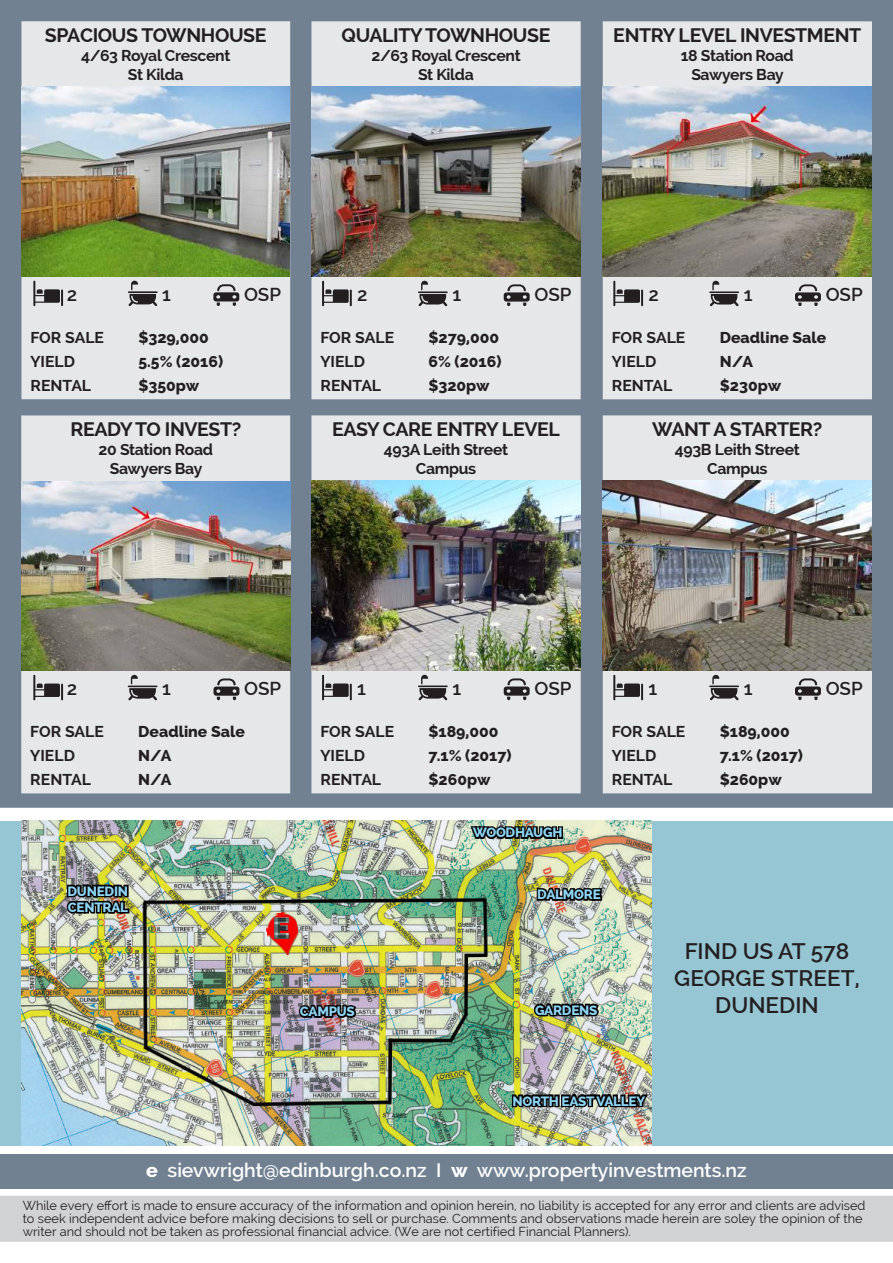
<style>
.page{position:relative;width:893px;height:1263px;background:#fff}
.page>*{position:absolute;margin:0;border:0;box-sizing:border-box;transform-origin:0 0}
.t1{font:600 22.5px/27px "Raleway";color:#231f20;text-align:center}
.t2{font:700 19.5px "Raleway";letter-spacing:-.02em;color:#231f20}
.t3{font:600 19.5px "Raleway";color:#fff}
.t4{font:600 18.75px "Raleway";color:#231f20}
.t5{font:700 15.75px/18.9px "Raleway";letter-spacing:-.02em;color:#231f20;text-align:center}
.t6{font:800 15.75px "Raleway";color:#231f20}
.t7{font:800 13.5px/16.2px "Raleway";letter-spacing:-.02em;color:#8dd4f5}
.t8{font:12.75px/12.8px "Raleway";color:#231f20}
.s1{font-weight:800}
</style>
<div class="page">
<div style="left:0;top:1196px;width:893px;height:46px;background:#d1d2d4"></div>
<div style="left:0;top:821px;width:893px;height:324px;background:#96c6d3"></div>
<img style="left:21px;top:821px;width:630px;height:324px">
<div style="left:0;top:0;width:893px;height:808px;background:#718192"></div>
<img style="left:264px;top:910px;width:38px;height:48px">
<svg style="left:274px;top:938px;width:15px;height:1px"></svg>
<img style="left:274px;top:917px;width:15px;height:21px">
<div style="left:311px;top:21px;width:270px;height:378px;background:#e6e7e9;border:4px solid #e6e7e9"></div>
<img style="left:311px;top:87px;width:269px;height:189px">
<hr style="left:418px;top:291px;width:30px;height:2px;background:#231f20">
<svg style="left:418px;top:281px;width:29px;height:25px"></svg>
<svg style="left:322px;top:281px;width:30px;height:25px"></svg>
<svg style="left:504px;top:284px;width:26px;height:22px"></svg>
<div style="left:603px;top:21px;width:269px;height:378px;background:#e6e7e9"></div>
<img style="left:603px;top:87px;width:269px;height:189px">
<hr style="left:709px;top:291px;width:30px;height:2px;background:#231f20">
<svg style="left:710px;top:281px;width:29px;height:25px"></svg>
<svg style="left:613px;top:281px;width:30px;height:25px"></svg>
<svg style="left:795px;top:284px;width:26px;height:22px"></svg>
<div style="left:21px;top:415px;width:269px;height:378px;background:#e6e7e9;border:4px solid #e6e7e9"></div>
<img style="left:21px;top:481px;width:269px;height:189px">
<svg style="left:128px;top:675px;width:29px;height:25px"></svg>
<svg style="left:33px;top:675px;width:30px;height:25px"></svg>
<svg style="left:213px;top:678px;width:26px;height:22px"></svg>
<div style="left:311px;top:415px;width:270px;height:378px;background:#e6e7e9;border:4px solid #e6e7e9"></div>
<img style="left:311px;top:481px;width:269px;height:189px">
<hr style="left:418px;top:685px;width:30px;height:2px;background:#231f20">
<svg style="left:418px;top:675px;width:29px;height:25px"></svg>
<svg style="left:322px;top:675px;width:30px;height:25px"></svg>
<svg style="left:504px;top:678px;width:26px;height:22px"></svg>
<div style="left:603px;top:415px;width:269px;height:378px;background:#e6e7e9"></div>
<img style="left:603px;top:481px;width:269px;height:189px">
<hr style="left:709px;top:685px;width:30px;height:2px;background:#231f20">
<svg style="left:710px;top:675px;width:29px;height:25px"></svg>
<svg style="left:613px;top:675px;width:30px;height:25px"></svg>
<svg style="left:795px;top:678px;width:26px;height:22px"></svg>
<div style="left:0;top:1155px;width:893px;height:34px;background:#718192"></div>
<img style="left:468px;top:820px;width:96px;height:24px">
<svg style="left:535px;top:881px;width:68px;height:22px"></svg>
<svg style="left:532px;top:997px;width:69px;height:23px;background:#5d6054"></svg>
<img style="left:510px;top:1088px;width:140px;height:24px">
<svg style="left:297px;top:998px;width:61px;height:24px"></svg>
<img style="left:64px;top:882px;width:67px;height:35px">
<div style="left:21px;top:21px;width:269px;height:378px;background:#e6e7e9;border:4px solid #e6e7e9"></div>
<img style="left:21px;top:87px;width:269px;height:189px">
<hr style="left:128px;top:291px;width:30px;height:2px;background:#231f20">
<svg style="left:128px;top:281px;width:29px;height:25px"></svg>
<svg style="left:33px;top:281px;width:30px;height:25px"></svg>
<svg style="left:213px;top:284px;width:26px;height:22px"></svg>
<h2 class="t2" style="left:45px;top:24px;width:223px">SPACIOUS TOWNHOUSE</h2>
<p class="t5" style="left:81px;top:46px;width:151px">4/63 Royal Crescent<br>St Kilda</p>
<h2 class="t2" style="left:342px;top:24px;width:210px">QUALITY TOWNHOUSE</h2>
<p class="t5" style="left:371px;top:46px;width:151px">2/63 Royal Crescent<br>St Kilda</p>
<h2 class="t2" style="left:613px;top:24px;width:250px">ENTRY LEVEL INVESTMENT</h2>
<p class="t5" style="left:681px;top:46px;width:114px">18 Station Road<br>Sawyers Bay</p>
<h3 class="t4" style="left:67px;top:284px;width:12px">2</h3>
<h3 class="t4" style="left:162px;top:284px;width:10px">1</h3>
<h3 class="t4" style="left:244px;top:284px;width:39px">OSP</h3>
<p class="t5" style="left:30px;top:328px;width:75px">FOR SALE</p>
<p class="t6" style="left:138px;top:329px;width:72px">$329,000</p>
<p class="t5" style="left:30px;top:352px;width:46px">YIELD</p>
<p class="t6" style="left:138px;top:353px;width:86px">5.5% (2016)</p>
<p class="t5" style="left:30px;top:376px;width:62px">RENTAL</p>
<p class="t6" style="left:138px;top:377px;width:62px">$350pw</p>
<h2 class="t2" style="left:70px;top:418px;width:172px">READY TO INVEST?</h2>
<p class="t5" style="left:99px;top:440px;width:116px">20 Station Road<br>Sawyers Bay</p>
<h3 class="t4" style="left:357px;top:284px;width:12px">2</h3>
<h3 class="t4" style="left:453px;top:284px;width:10px">1</h3>
<h3 class="t4" style="left:534px;top:284px;width:39px">OSP</h3>
<p class="t5" style="left:320px;top:328px;width:75px">FOR SALE</p>
<p class="t6" style="left:428px;top:329px;width:72px">$279,000</p>
<p class="t5" style="left:320px;top:352px;width:46px">YIELD</p>
<p class="t6" style="left:428px;top:353px;width:74px">6% (2016)</p>
<p class="t5" style="left:320px;top:376px;width:62px">RENTAL</p>
<p class="t6" style="left:428px;top:377px;width:63px">$320pw</p>
<h2 class="t2" style="left:332px;top:418px;width:230px">EASY CARE ENTRY LEVEL</h2>
<p class="t5" style="left:384px;top:440px;width:126px">493A Leith Street<br>Campus</p>
<h3 class="t4" style="left:648px;top:284px;width:12px">2</h3>
<h3 class="t4" style="left:744px;top:284px;width:10px">1</h3>
<h3 class="t4" style="left:826px;top:284px;width:39px">OSP</h3>
<p class="t5" style="left:612px;top:328px;width:75px">FOR SALE</p>
<p class="t6" style="left:720px;top:329px;width:108px">Deadline Sale</p>
<p class="t5" style="left:612px;top:352px;width:46px">YIELD</p>
<p class="t6" style="left:720px;top:353px;width:35px">N/A</p>
<p class="t5" style="left:612px;top:376px;width:62px">RENTAL</p>
<p class="t6" style="left:720px;top:377px;width:63px">$230pw</p>
<h2 class="t2" style="left:652px;top:418px;width:172px">WANT A STARTER?</h2>
<p class="t5" style="left:675px;top:440px;width:126px">493B Leith Street<br>Campus</p>
<h3 class="t4" style="left:67px;top:678px;width:12px">2</h3>
<h3 class="t4" style="left:162px;top:678px;width:10px">1</h3>
<h3 class="t4" style="left:244px;top:678px;width:39px">OSP</h3>
<p class="t5" style="left:30px;top:722px;width:75px">FOR SALE</p>
<p class="t6" style="left:138px;top:723px;width:108px">Deadline Sale</p>
<p class="t5" style="left:30px;top:746px;width:46px">YIELD</p>
<p class="t6" style="left:138px;top:747px;width:35px">N/A</p>
<p class="t5" style="left:30px;top:770px;width:62px">RENTAL</p>
<p class="t6" style="left:138px;top:771px;width:35px">N/A</p>
<h3 class="t4" style="left:357px;top:678px;width:10px">1</h3>
<h3 class="t4" style="left:453px;top:678px;width:10px">1</h3>
<h3 class="t4" style="left:534px;top:678px;width:39px">OSP</h3>
<p class="t5" style="left:320px;top:722px;width:75px">FOR SALE</p>
<p class="t6" style="left:428px;top:723px;width:72px">$189,000</p>
<p class="t5" style="left:320px;top:746px;width:46px">YIELD</p>
<p class="t6" style="left:428px;top:747px;width:85px">7.1% (2017)</p>
<p class="t5" style="left:320px;top:770px;width:62px">RENTAL</p>
<p class="t6" style="left:428px;top:771px;width:64px">$260pw</p>
<p class="t7" style="left:473px;top:825px;width:91px">WOODHAUGH</p>
<h3 class="t4" style="left:648px;top:678px;width:10px">1</h3>
<h3 class="t4" style="left:744px;top:678px;width:10px">1</h3>
<h3 class="t4" style="left:826px;top:678px;width:39px">OSP</h3>
<p class="t5" style="left:612px;top:722px;width:75px">FOR SALE</p>
<p class="t6" style="left:720px;top:723px;width:72px">$189,000</p>
<p class="t5" style="left:612px;top:746px;width:46px">YIELD</p>
<p class="t6" style="left:720px;top:747px;width:85px">7.1% (2017)</p>
<p class="t5" style="left:612px;top:770px;width:62px">RENTAL</p>
<p class="t6" style="left:720px;top:771px;width:64px">$260pw</p>
<p class="t7" style="left:68px;top:883px;width:62px">DUNEDIN<br>CENTRAL</p>
<p class="t7" style="left:300px;top:1003px;width:56px">CAMPUS</p>
<p class="t7" style="left:537px;top:886px;width:65px">DALMORE</p>
<p class="t7" style="left:535px;top:1002px;width:64px">GARDENS</p>
<h1 class="t1" style="left:674px;top:938px;width:187px">FIND US AT 578<br>GEORGE STREET,<br>DUNEDIN</h1>
<p class="t7" style="left:512px;top:1093px;width:134px">NORTH EAST VALLEY</p>
<h2 class="t3" style="left:146px;top:1159px;width:602px"><span class="s1">e</span> sievwright@edinburgh.co.nz I <span class="s1">w</span> www.propertyinvestments.nz</h2>
<p class="t8" style="left:23px;top:1199px;width:844px">While every effort is made to ensure accuracy of the information and opinion herein, no liability is accepted for any error and clients are advised to seek independent advice before making decisions to sell or purchase. Comments and observations made herein are soley the opinion of the writer and should not be taken as professional financial advice. (We are not certified Financial Planners).</p>
</div>
